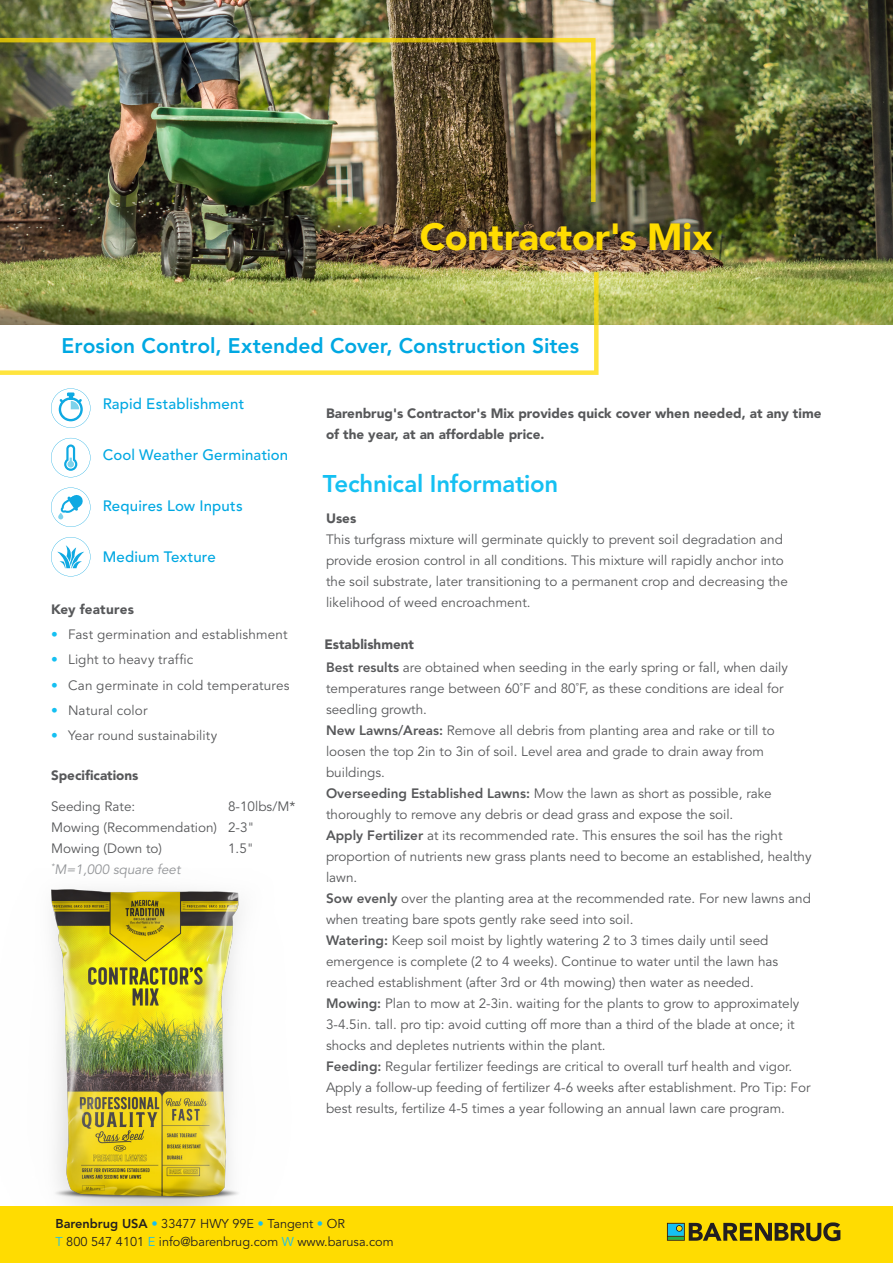
<style>
.page{position:relative;width:893px;height:1263px;background:#fff}
.page>*{position:absolute;margin:0;border:0;box-sizing:border-box;transform-origin:0 0}
.t1{font:900 37.5px "Avenir LT Std";letter-spacing:-.01em;color:#ffdc01}
.t2{font:800 24px "Avenir LT Std";letter-spacing:-.01em;color:#15c0f2}
.t3{font:800 21px "Avenir LT Std";color:#00a8e2}
.t4{font:500 15px "Avenir LT Std";letter-spacing:.01em;color:#00a8e2}
.t5{font:13.5px/21px "Avenir LT Std";color:#57585a}
.t6{font:900 13.5px/21px "Avenir LT Std";color:#57585a}
.t7{font:italic 13.5px "Avenir LT Std";color:#939598}
.t8{font:12.75px "Avenir LT Std";color:#231f20}
.s1{color:#15c0f2}
.s2{font-weight:800}
</style>
<div class="page">
<img style="left:51px;top:889px;width:190px;height:317px">
<img style="left:0;top:0;width:893px;height:324px">
<div style="left:391px;top:192px;width:351px;height:89px;background:#231f20;opacity:.42"></div>
<svg style="left:0;top:271px;width:600px;height:104px"></svg>
<img style="left:0;top:36px;width:597px;height:167px">
<svg style="left:51px;top:438px;width:39px;height:39px"></svg>
<svg style="left:51px;top:388px;width:39px;height:40px"></svg>
<svg style="left:51px;top:487px;width:39px;height:40px"></svg>
<svg style="left:51px;top:537px;width:39px;height:39px"></svg>
<div style="left:0;top:1206px;width:893px;height:57px;background:#ffdc01"></div>
<svg style="left:667px;top:1222px;width:173px;height:19px"></svg>
<p class="t1" style="left:420px;top:214px;width:294px">Contractor's Mix</p>
<p class="t3" style="left:62px;top:333px;width:519px">Erosion Control, Extended Cover, Construction Sites</p>
<p class="t4" style="left:103px;top:395px;width:143px">Rapid Establishment</p>
<p class="t4" style="left:103px;top:446px;width:187px">Cool Weather Germination</p>
<p class="t4" style="left:103px;top:497px;width:141px">Requires Low Inputs</p>
<p class="t4" style="left:103px;top:548px;width:115px">Medium Texture</p>
<p class="t6" style="left:51px;top:599px;width:84px">Key features</p>
<p class="t5" style="left:51px;top:624px;width:238px"><span class="s1">•</span> Fast germination and establishment</p>
<p class="t5" style="left:51px;top:649px;width:144px"><span class="s1">•</span> Light to heavy traffic</p>
<p class="t5" style="left:51px;top:675px;width:240px"><span class="s1">•</span> Can germinate in cold temperatures</p>
<p class="t5" style="left:51px;top:700px;width:98px"><span class="s1">•</span> Natural color</p>
<p class="t5" style="left:51px;top:725px;width:168px"><span class="s1">•</span> Year round sustainability</p>
<p class="t6" style="left:51px;top:764px;width:89px">Specifications</p>
<p class="t5" style="left:51px;top:796px;width:86px">Seeding Rate:</p>
<p class="t5" style="left:51px;top:817px;width:168px">Mowing (Recommendation)</p>
<p class="t5" style="left:51px;top:838px;width:113px">Mowing (Down to)</p>
<p class="t7" style="left:51px;top:861px;width:131px"><sup>*</sup>M=1,000 square feet</p>
<p class="t5" style="left:228px;top:796px;width:69px">8-10lbs/M*</p>
<p class="t5" style="left:228px;top:817px;width:28px">2-3"</p>
<p class="t5" style="left:228px;top:838px;width:27px">1.5"</p>
<p class="t6" style="left:326px;top:403px;width:497px">Barenbrug's Contractor's Mix provides quick cover when needed, at any time of the year, at an affordable price.</p>
<p class="t2" style="left:323px;top:469px;width:237px">Technical Information</p>
<p class="t6" style="left:326px;top:508px;width:32px">Uses</p>
<p class="t5" style="left:326px;top:529px;width:463px">This turfgrass mixture will germinate quickly to prevent soil degradation and provide erosion control in all conditions. This mixture will rapidly anchor into the soil substrate, later transitioning to a permanent crop and decreasing the likelihood of weed encroachment.</p>
<p class="t6" style="left:324px;top:634px;width:91px">Establishment</p>
<p class="t5" style="left:326px;top:657px;width:463px"><span class="s2">Best results</span> are obtained when seeding in the early spring or fall, when daily temperatures range between 60˚F and 80˚F, as these conditions are ideal for seedling growth.</p>
<p class="t5" style="left:326px;top:720px;width:450px"><span class="s2">New Lawns/Areas:</span> Remove all debris from planting area and rake or till to loosen the top 2in to 3in of soil. Level area and grade to drain away from buildings.</p>
<p class="t5" style="left:326px;top:783px;width:447px"><span class="s2">Overseeding Established Lawns:</span> Mow the lawn as short as possible, rake thoroughly to remove any debris or dead grass and expose the soil.</p>
<p class="t5" style="left:326px;top:825px;width:487px"><span class="s2">Apply Fertilizer</span> at its recommended rate. This ensures the soil has the right proportion of nutrients new grass plants need to become an established, healthy lawn.</p>
<p class="t5" style="left:326px;top:888px;width:487px"><span class="s2">Sow evenly</span> over the planting area at the recommended rate. For new lawns and when treating bare spots gently rake seed into soil.</p>
<p class="t5" style="left:326px;top:930px;width:454px"><span class="s2">Watering:</span> Keep soil moist by lightly watering 2 to 3 times daily until seed emergence is complete (2 to 4 weeks). Continue to water until the lawn has reached establishment (after 3rd or 4th mowing) then water as needed.</p>
<p class="t5" style="left:326px;top:993px;width:475px"><span class="s2">Mowing:</span> Plan to mow at 2-3in. waiting for the plants to grow to approximately<br>3-4.5in. tall. pro tip: avoid cutting off more than a third of the blade at once; it shocks and depletes nutrients within the plant.</p>
<p class="t5" style="left:326px;top:1056px;width:486px"><span class="s2">Feeding:</span> Regular fertilizer feedings are critical to overall turf health and vigor.<br>Apply a follow-up feeding of fertilizer 4-6 weeks after establishment. Pro Tip: For best results, fertilize 4-5 times a year following an annual lawn care program.</p>
<p class="t8" style="left:55px;top:1216px;width:291px"><span class="s2">Barenbrug USA</span> <span class="s1">•</span> 33477 HWY 99E <span class="s1">•</span> Tangent <span class="s1">•</span> OR</p>
<p class="t8" style="left:55px;top:1234px;width:340px"><span class="s1">T</span> 800 547 4101 <span class="s1">E</span> info@barenbrug.com <span class="s1">W</span> www.barusa.com</p>
</div>
